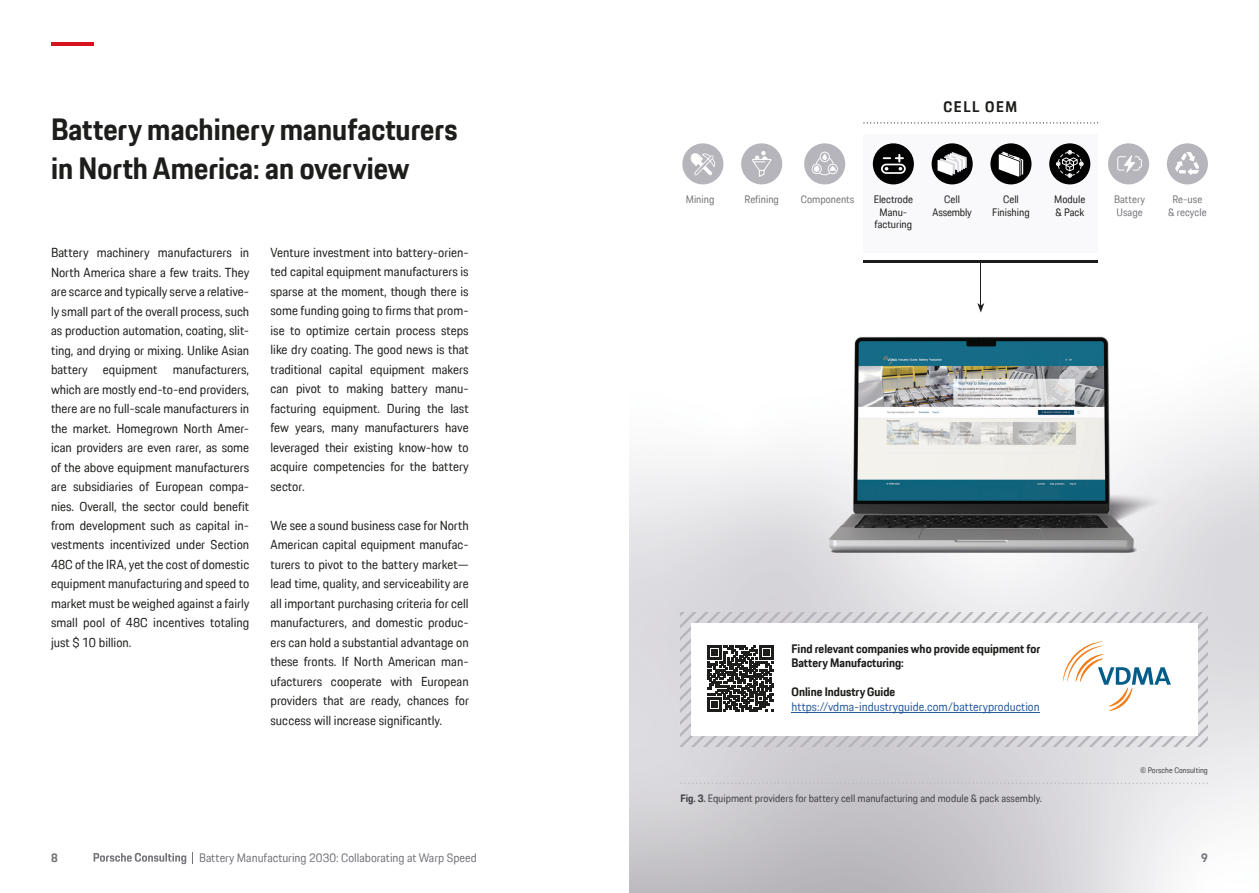
<style>
.page{position:relative;width:1259px;height:893px;background:#fff}
.page>*{position:absolute;margin:0;border:0;box-sizing:border-box;transform-origin:0 0}
.t1{font:700 30px/39px "Porsche Next TT";color:#1d1d1b}
.t2{font:700 15px "Porsche Next TT";letter-spacing:.11em;color:#1d1d1b}
.t3{font:12.75px/19.5px "Porsche Next TT";color:#1d1d1b;text-align:justify}
.t4{font:700 12px/14.4px "Porsche Next TT";color:#1d1d1b}
.t5{font:12px "Porsche Next TT";color:#73737a}
.t6{font:12px "Porsche Next TT";color:#275b9c}
.t7{font:700 12px "Porsche Next TT";color:#73737a}
.t8{font:10.5px/12.6px "Porsche Next TT";color:#1d1d1b;text-align:center}
.t9{font:10.5px/12.6px "Porsche Next TT";color:#73737a;text-align:center}
.t10{font:10.35px "Porsche Next TT";color:#404045}
.t11{font:7.8px "Porsche Next TT";color:#404045}
.s1{font-weight:700}
</style>
<div class="page">
<svg style="left:680px;top:783px;width:528px;height:1px"></svg>
<svg style="left:863px;top:122px;width:235px;height:1px"></svg>
<div style="left:863px;top:134px;width:235px;height:118px;background:#f9f8fa"></div>
<hr style="left:863px;top:260px;width:235px;height:3px;background:#1d1d1b">
<div style="left:873px;top:143px;width:41px;height:41px;background:#020203;border-radius:50%"></div>
<svg style="left:881px;top:154px;width:24px;height:20px"></svg>
<div style="left:931px;top:143px;width:41px;height:41px;background:#020203;border-radius:50%"></div>
<svg style="left:937px;top:152px;width:29px;height:24px"></svg>
<div style="left:990px;top:143px;width:41px;height:41px;background:#020203;border-radius:50%"></div>
<svg style="left:998px;top:151px;width:25px;height:26px"></svg>
<div style="left:1166px;top:143px;width:42px;height:41px;background:#b6b5bc;border-radius:50%"></div>
<svg style="left:1175px;top:152px;width:24px;height:23px"></svg>
<div style="left:1108px;top:143px;width:41px;height:41px;background:#b6b5bc;border-radius:50%"></div>
<svg style="left:1117px;top:155px;width:24px;height:18px"></svg>
<div style="left:1049px;top:143px;width:41px;height:41px;background:#020203;border-radius:50%"></div>
<svg style="left:1056px;top:150px;width:27px;height:28px"></svg>
<div style="left:804px;top:143px;width:41px;height:41px;background:#b6b5bc;border-radius:50%"></div>
<svg style="left:811px;top:151px;width:27px;height:25px"></svg>
<div style="left:741px;top:143px;width:41px;height:41px;background:#b6b5bc;border-radius:50%"></div>
<svg style="left:752px;top:151px;width:19px;height:26px"></svg>
<div style="left:682px;top:143px;width:41px;height:41px;background:#b6b5bc;border-radius:50%"></div>
<svg style="left:690px;top:153px;width:25px;height:22px"></svg>
<svg style="left:794px;top:612px;width:414px;height:134px;background:#d5d4d8"></svg>
<div style="left:691px;top:623px;width:506px;height:112px;background:#fff"></div>
<hr style="left:791px;top:712px;width:248px;height:1px;background:#275b9c">
<svg style="left:680px;top:612px;width:342px;height:130px"></svg>
<svg style="left:1063px;top:641px;width:108px;height:70px"></svg>
<img style="left:773px;top:303px;width:416px;height:273px">
<hr style="left:980px;top:260px;width:1px;height:45px;background:#1d1d1b">
<svg style="left:977px;top:303px;width:7px;height:10px"></svg>
<svg style="left:94px;top:853px;width:92px;height:11px"></svg>
<svg style="left:192px;top:852px;width:1px;height:12px"></svg>
<hr style="left:51px;top:43px;width:43px;height:3px;background:#d61120">
<h1 class="t1" style="left:51px;top:110px;width:408px">Battery machinery manufacturers in North America: an overview</h1>
<p class="t3" style="left:51px;top:243px;width:200px">Battery machinery manufacturers in North America share a few traits. They are scarce and typically serve a relative&shy;ly small part of the overall process, such as production automation, coating, slit&shy;ting, and drying or mixing. Unlike Asian battery equipment manufacturers, which are mostly end-to-end providers, there are no full-scale manufacturers in the market. Homegrown North Amer&shy;ican providers are even rarer, as some of the above equipment manufacturers are subsidiaries of European compa&shy;nies. Overall, the sector could benefit from development such as capital in&shy;vestments incentivized under Section 48C of the IRA, yet the cost of domestic equipment manufacturing and speed to market must be weighed against a fairly small pool of 48C incentives totaling just $ 10 billion.</p>
<p class="t3" style="left:270px;top:243px;width:200px">Venture investment into battery-orien&shy;ted capital equipment manufacturers is sparse at the moment, though there is some funding going to firms that prom&shy;ise to optimize certain process steps like dry coating. The good news is that traditional capital equipment makers can pivot to making battery manu&shy;facturing equipment. During the last few years, many manufacturers have leveraged their existing know-how to acquire competencies for the battery sector.</p>
<p class="t3" style="left:270px;top:516px;width:200px">We see a sound business case for North American capital equipment manufac&shy;turers to pivot to the battery market— lead time, quality, and serviceability are all important purchasing criteria for cell manufacturers, and domestic produc&shy;ers can hold a substantial advantage on these fronts. If North American man&shy;ufacturers cooperate with European providers that are ready, chances for success will increase significantly.</p>
<p class="t2" style="left:943px;top:96px;width:75px">CELL OEM</p>
<p class="t9" style="left:686px;top:193px;width:30px">Mining</p>
<p class="t9" style="left:744px;top:193px;width:36px">Refining</p>
<p class="t9" style="left:800px;top:193px;width:55px">Components</p>
<p class="t8" style="left:873px;top:193px;width:41px">Electrode<br>Manu&shy;facturing</p>
<p class="t8" style="left:932px;top:193px;width:41px">Cell<br>Assembly</p>
<p class="t8" style="left:992px;top:193px;width:39px">Cell<br>Finishing</p>
<p class="t9" style="left:1168px;top:193px;width:40px">Re-use &amp; recycle</p>
<p class="t8" style="left:1054px;top:193px;width:33px;text-align:left">Module &amp; Pack</p>
<p class="t9" style="left:1114px;top:193px;width:33px;text-align:left">Battery<br>Usage</p>
<p class="t4" style="left:791px;top:641px;width:250px">Find relevant companies who provide equipment for<br>Battery Manufacturing:</p>
<p class="t4" style="left:791px;top:685px;width:105px">Online Industry Guide</p>
<p class="t6" style="left:791px;top:699px;width:250px">https://vdma-industryguide.com/batteryproduction</p>
<p class="t10" style="left:680px;top:792px;width:363px"><span class="s1">Fig. 3.</span> Equipment providers for battery cell manufacturing and module &amp; pack assembly.</p>
<p class="t11" style="left:1140px;top:765px;width:69px">© Porsche Consulting</p>
<p class="t7" style="left:51px;top:849px;width:8px">8</p>
<p class="t5" style="left:199px;top:849px;width:279px">Battery Manufacturing 2030: Collaborating at Warp Speed</p>
<p class="t7" style="left:1201px;top:849px;width:8px">9</p>
</div>
